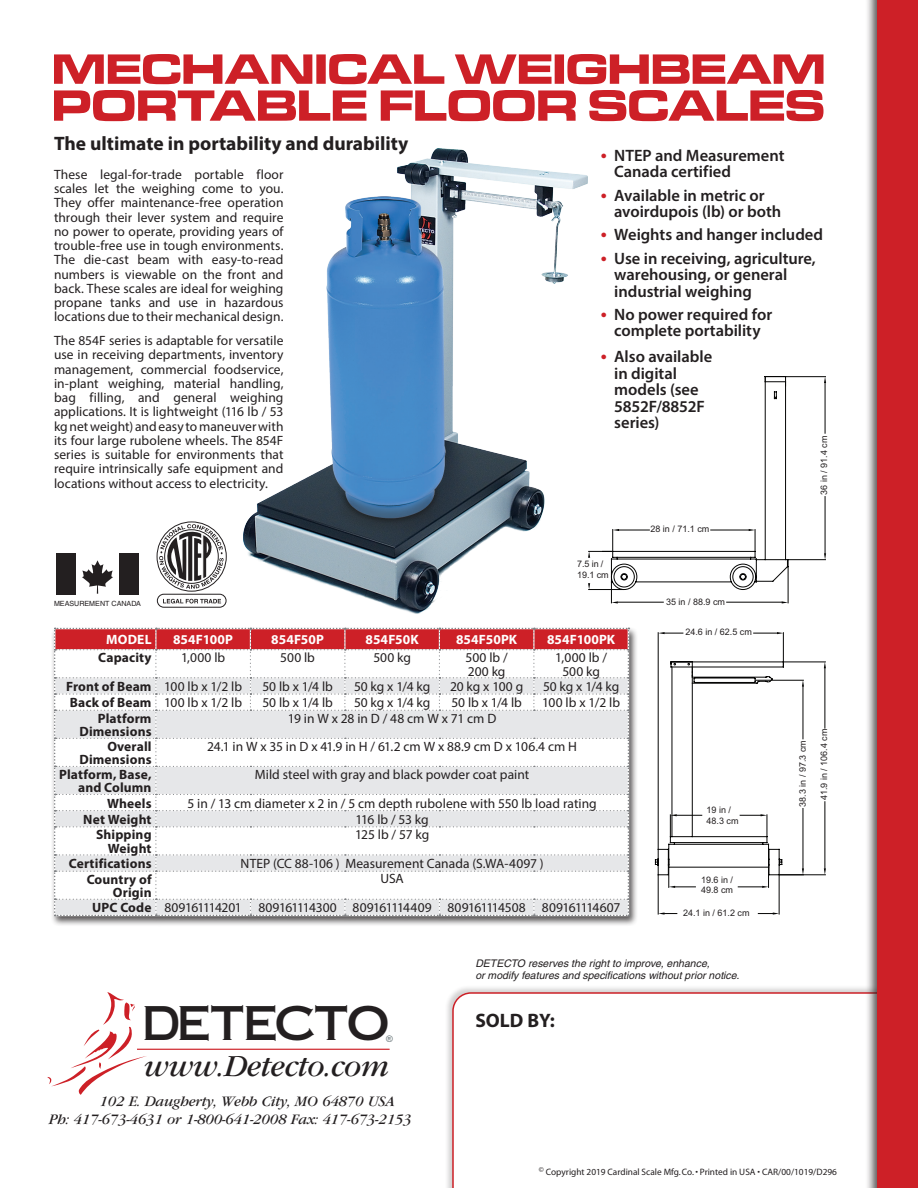
<style>
.page{position:relative;width:918px;height:1188px;background:#fff}
.page>*{position:absolute;margin:0;border:0;box-sizing:border-box;transform-origin:0 0}
.t1{font:46.65px "Copperplate Thirty One AB";letter-spacing:-.055em;color:#231f20;scale:.9 1}
.t2{font:italic 31.95px "Garamond";letter-spacing:-.015em;color:#231f20}
.t3{font:700 19.5px "Myriad Pro";color:#231f20}
.t4{font:700 19.5px "Myriad";color:#231f20}
.t5{font:600 16.5px/16.5px "Myriad Pro";color:#231f20}
.t6{font:italic 15.15px/18.1px "Garamond";letter-spacing:-.015em;color:#231f20}
.t7{font:13.5px/14.2px "Myriad Pro";color:#231f20;text-align:justify}
.t8{font:700 13.5px/13.5px "Myriad Pro";letter-spacing:.01em;color:#231f20;text-align:right}
.t9{font:13.5px/29px "Myriad Pro";letter-spacing:-.035em;color:#231f20}
.t10{font:700 13.5px "Myriad Pro";letter-spacing:.01em;color:#fff}
.t11{font:italic 10.5px/12.6px "Helvetica";color:#231f20}
.t12{font:9.3px "Myriad";color:#231f20}
.t13{font:9px/10.5px "Arial";color:#231f20}
.t14{font:9px "Arial";color:#5f6d70}
.t15{font:7.2px "Helvetica";color:#231f20}
.s1{font-size:19.5px;color:#cd2027}
.s2{font-weight:400}
.s3{font-weight:700}
</style>
<div class="page">
<div style="left:51px;top:626px;width:587px;height:301px;background:#231f20;opacity:.75"></div>
<svg style="left:54px;top:628px;width:575px;height:288px"></svg>
<div style="left:445px;top:985px;width:468px;height:203px;background:#231f20;opacity:.2"></div>
<svg style="left:452px;top:992px;width:413px;height:196px"></svg>
<div style="left:865px;top:0;width:53px;height:1188px;background:#231f20;opacity:.75"></div>
<div style="left:878px;top:0;width:40px;height:1188px;background:#cd2027"></div>
<hr style="left:137px;top:1049px;width:253px;height:1px;background:#cd2027">
<svg style="left:47px;top:992px;width:100px;height:103px"></svg>
<img style="left:243px;top:148px;width:345px;height:466px">
<div style="left:157px;top:522px;width:70px;height:69px;border:1px solid #231f20;border-radius:50%"></div>
<svg style="left:159px;top:524px;width:65px;height:65px"></svg>
<div style="left:157px;top:594px;width:69px;height:14px;border:1px solid #231f20;border-radius:6px"></div>
<svg style="left:163px;top:599px;width:58px;height:5px"></svg>
<svg style="left:82px;top:560px;width:31px;height:34px"></svg>
<div style="left:119px;top:554px;width:19px;height:41px;background:#231f20"></div>
<div style="left:57px;top:554px;width:19px;height:41px;background:#231f20"></div>
<hr style="left:658px;top:875px;width:1px;height:39px;background:#050504">
<hr style="left:779px;top:875px;width:1px;height:39px;background:#050504">
<svg style="left:658px;top:912px;width:19px;height:3px"></svg>
<svg style="left:758px;top:912px;width:21px;height:3px"></svg>
<hr style="left:780px;top:874px;width:45px;height:1px;background:#050504">
<hr style="left:784px;top:662px;width:41px;height:1px;background:#050504">
<hr style="left:825px;top:802px;width:1px;height:66px;background:#050504">
<hr style="left:825px;top:668px;width:1px;height:60px;background:#050504">
<svg style="left:824px;top:868px;width:2px;height:7px"></svg>
<svg style="left:824px;top:662px;width:2px;height:6px"></svg>
<svg style="left:655px;top:632px;width:149px;height:256px"></svg>
<svg style="left:588px;top:376px;width:238px;height:228px"></svg>
<svg style="left:54px;top:90px;width:770px;height:31px"></svg>
<svg style="left:54px;top:54px;width:770px;height:30px"></svg>
<h3 class="t3" style="left:54px;top:130px;width:356px">The ultimate in portability and durability</h3>
<p class="t7" style="left:54px;top:167px;width:231px">These legal-for-trade portable floor scales let the weighing come to you.<br>They offer maintenance-free operation through their lever system and require no power to operate, providing years of trouble-free use in tough environments.<br>The die-cast beam with easy-to-read numbers is viewable on the front and back. These scales are ideal for weighing propane tanks and use in hazardous locations due to their mechanical design.</p>
<p class="t7" style="left:54px;top:333px;width:231px">The 854F series is adaptable for versatile use in receiving departments, inventory management, commercial foodservice, in-plant weighing, material handling, bag filling, and general weighing applications. It is lightweight (116 lb / 53 kg net weight) and easy to maneuver with its four large rubolene wheels. The 854F series is suitable for environments that require intrinsically safe equipment and locations without access to electricity.</p>
<p class="t15" style="left:54px;top:599px;width:89px">MEASUREMENT CANADA</p>
<p class="t5" style="left:614px;top:147px;width:172px;text-indent:-14px"><span class="s1">•</span> NTEP and Measurement<br>Canada certified</p>
<p class="t5" style="left:614px;top:186px;width:168px;text-indent:-14px"><span class="s1">•</span> Available in metric or avoirdupois (lb) or both</p>
<p class="t5" style="left:601px;top:226px;width:224px"><span class="s1">•</span> Weights and hanger included</p>
<p class="t5" style="left:614px;top:249px;width:203px;text-indent:-14px"><span class="s1">•</span> Use in receiving, agriculture, warehousing, or general industrial weighing</p>
<p class="t5" style="left:601px;top:306px;width:173px;text-align:center"><span class="s1">•</span> No power required for complete portability</p>
<p class="t5" style="left:614px;top:348px;width:99px;text-indent:-14px"><span class="s1">•</span> Also available in digital models (see<br>5852F/8852F series)</p>
<p class="t13" style="left:577px;top:559px;width:33px">7.5 in /<br>19.1 cm</p>
<p class="t13" style="left:650px;top:523px;width:61px">28 in / 71.1 cm</p>
<p class="t13" style="left:666px;top:596px;width:61px">35 in / 88.9 cm</p>
<p class="t13" style="left:819px;top:495px;width:61px;rotate:-90deg">36 in / 91.4 cm</p>
<p class="t10" style="left:106px;top:631px;width:47px">MODEL</p>
<p class="t10" style="left:173px;top:631px;width:61px">854F100P</p>
<p class="t10" style="left:271px;top:631px;width:54px">854F50P</p>
<p class="t10" style="left:366px;top:631px;width:55px">854F50K</p>
<p class="t10" style="left:456px;top:631px;width:63px">854F50PK</p>
<p class="t10" style="left:547px;top:631px;width:70px">854F100PK</p>
<p class="t8" style="left:98px;top:650px;width:55px">Capacity</p>
<p class="t7" style="left:181px;top:650px;width:46px">1,000 lb</p>
<p class="t7" style="left:280px;top:650px;width:36px">500 lb</p>
<p class="t7" style="left:373px;top:650px;width:39px">500 kg</p>
<p class="t7" style="left:466px;top:651px;width:44px;line-height:13.5px">500 lb /<br>200 kg</p>
<p class="t7" style="left:555px;top:651px;width:53px;line-height:13.5px;text-align:center">1,000 lb /<br>500 kg</p>
<p class="t8" style="left:66px;top:679px;width:177px">Front of Beam <span class="s2">100 lb x 1/2 lb</span></p>
<p class="t7" style="left:262px;top:679px;width:72px">50 lb x 1/4 lb</p>
<p class="t7" style="left:354px;top:679px;width:78px">50 kg x 1/4 kg</p>
<p class="t7" style="left:450px;top:679px;width:75px">20 kg x 100 g</p>
<p class="t7" style="left:543px;top:679px;width:78px">50 kg x 1/4 kg</p>
<p class="t7" style="left:70px;top:695px;width:174px"><span class="s3">Back of Beam</span> 100 lb x 1/2 lb</p>
<p class="t7" style="left:262px;top:695px;width:72px">50 lb x 1/4 lb</p>
<p class="t7" style="left:354px;top:695px;width:78px">50 kg x 1/4 kg</p>
<p class="t7" style="left:451px;top:695px;width:72px">50 lb x 1/4 lb</p>
<p class="t7" style="left:542px;top:695px;width:79px">100 lb x 1/2 lb</p>
<p class="t8" style="left:79px;top:711px;width:74px">Platform<br>Dimensions</p>
<p class="t7" style="left:288px;top:711px;width:210px">19 in W x 28 in D / 48 cm W x 71 cm D</p>
<p class="t8" style="left:79px;top:739px;width:74px">Overall<br>Dimensions</p>
<p class="t7" style="left:207px;top:739px;width:371px">24.1 in W x 35 in D x 41.9 in H / 61.2 cm W x 88.9 cm D x 106.4 cm H</p>
<p class="t8" style="left:59px;top:767px;width:94px">Platform, Base, and Column</p>
<p class="t7" style="left:255px;top:767px;width:276px">Mild steel with gray and black powder coat paint</p>
<p class="t8" style="left:107px;top:796px;width:46px">Wheels</p>
<p class="t7" style="left:188px;top:796px;width:411px">5 in / 13 cm diameter x 2 in / 5 cm depth rubolene with 550 lb load rating</p>
<p class="t8" style="left:83px;top:812px;width:70px">Net Weight</p>
<p class="t7" style="left:356px;top:812px;width:75px">116 lb / 53 kg</p>
<p class="t8" style="left:96px;top:827px;width:57px">Shipping<br>Weight</p>
<p class="t7" style="left:355px;top:827px;width:76px">125 lb / 57 kg</p>
<p class="t8" style="left:69px;top:856px;width:84px">Certifications</p>
<p class="t7" style="left:241px;top:856px;width:305px">NTEP (CC 88-106 ) Measurement Canada (S.WA-4097 )</p>
<p class="t8" style="left:87px;top:872px;width:66px">Country of<br>Origin</p>
<p class="t9" style="left:92px;top:864px;width:530px;text-indent:288px">USA<br><span class="s3">UPC Code</span> 809161114201 809161114300 809161114409 809161114508 809161114607</p>
<p class="t13" style="left:685px;top:627px;width:68px">24.6 in / 62.5 cm</p>
<p class="t13" style="left:707px;top:805px;width:34px">19 in /<br>48.3 cm</p>
<p class="t13" style="left:701px;top:874px;width:34px">19.6 in /<br>49.8 cm</p>
<p class="t13" style="left:683px;top:908px;width:68px">24.1 in / 61.2 cm</p>
<p class="t11" style="left:475px;top:957px;width:266px">DETECTO reserves the right to improve, enhance,<br>or modify features and specifications without prior notice.</p>
<h1 class="t1" style="left:141px;top:996px;width:278px">DETECTO</h1>
<h3 class="t4" style="left:475px;top:1011px;width:81px">SOLD BY:</h3>
<p class="t14" style="left:386px;top:1033px;width:8px">®</p>
<h2 class="t2" style="left:144px;top:1049px;width:247px">www.Detecto.com</h2>
<p class="t6" style="left:49px;top:1092px;width:364px;text-indent:51px">102 E. Daugherty, Webb City, MO 64870 USA<br>Ph: 417-673-4631 or 1-800-641-2008 Fax: 417-673-2153</p>
<p class="t13" style="left:797px;top:807px;width:68px;rotate:-90deg">38.3 in / 97.3 cm</p>
<p class="t13" style="left:819px;top:800px;width:73px;rotate:-90deg">41.9 in / 106.4 cm</p>
<p class="t12" style="left:539px;top:1167px;width:300px"><sup>©</sup> Copyright 2019 Cardinal Scale Mfg. Co. • Printed in USA • CAR/00/1019/D296</p>
</div>
